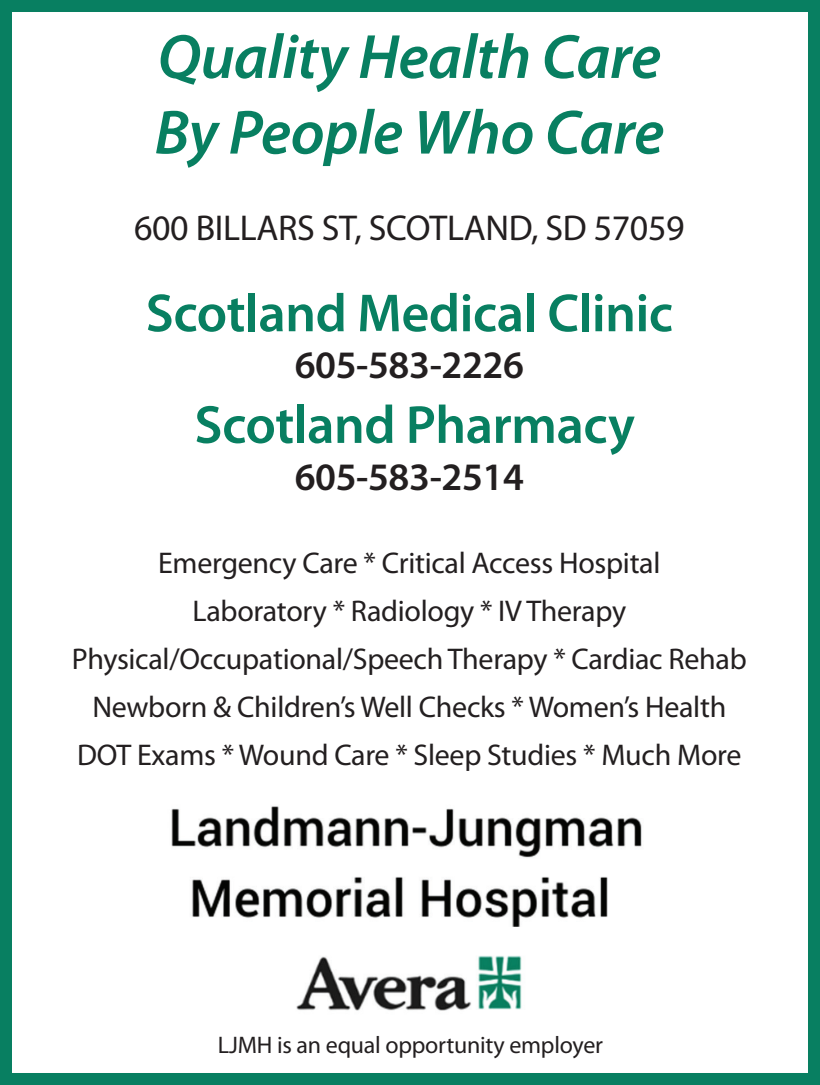
<style>
.page{position:relative;width:820px;height:1085px;background:#fff}
.page>*{position:absolute;margin:0;border:0;box-sizing:border-box;transform-origin:0 0}
.t1{font:italic 600 63px "Myriad Pro";letter-spacing:-.01em;color:#087f61}
.t2{font:600 54px "Myriad Pro";letter-spacing:-.01em;color:#087f61}
.t3{font:600 39px "Myriad Pro";letter-spacing:-.01em;color:#231f20}
.t4{font:36px "Myriad Pro";letter-spacing:-.01em;color:#231f20}
.t5{font:30px "Myriad Pro";letter-spacing:-.01em;color:#231f20}
.t6{font:24px "Myriad Pro";letter-spacing:-.01em;color:#231f20}
</style>
<div class="page">
<img style="left:171px;top:806px;width:471px;height:121px">
<div style="left:0;top:0;width:820px;height:1085px;border:12px solid #087f61"></div>
<img style="left:296px;top:955px;width:226px;height:56px">
<p class="t1" style="left:158px;top:17px;width:505px">Quality Health Care</p>
<p class="t1" style="left:154px;top:92px;width:511px">By People Who Care</p>
<p class="t4" style="left:134px;top:206px;width:552px">600 BILLARS ST, SCOTLAND, SD 57059</p>
<p class="t2" style="left:146px;top:279px;width:529px">Scotland Medical Clinic</p>
<p class="t3" style="left:295px;top:340px;width:231px">605-583-2226</p>
<p class="t2" style="left:194px;top:390px;width:442px">Scotland Pharmacy</p>
<p class="t3" style="left:295px;top:452px;width:231px">605-583-2514</p>
<p class="t5" style="left:158px;top:544px;width:504px">Emergency Care * Critical Access Hospital</p>
<p class="t5" style="left:193px;top:592px;width:435px">Laboratory * Radiology * IV Therapy</p>
<p class="t5" style="left:72px;top:640px;width:676px">Physical/Occupational/Speech Therapy * Cardiac Rehab</p>
<p class="t5" style="left:92px;top:688px;width:635px">Newborn &amp; Children’s Well Checks * Women’s Health</p>
<p class="t5" style="left:77px;top:736px;width:666px">DOT Exams * Wound Care * Sleep Studies * Much More</p>
<p class="t6" style="left:218px;top:1030px;width:387px">LJMH is an equal opportunity employer</p>
</div>
